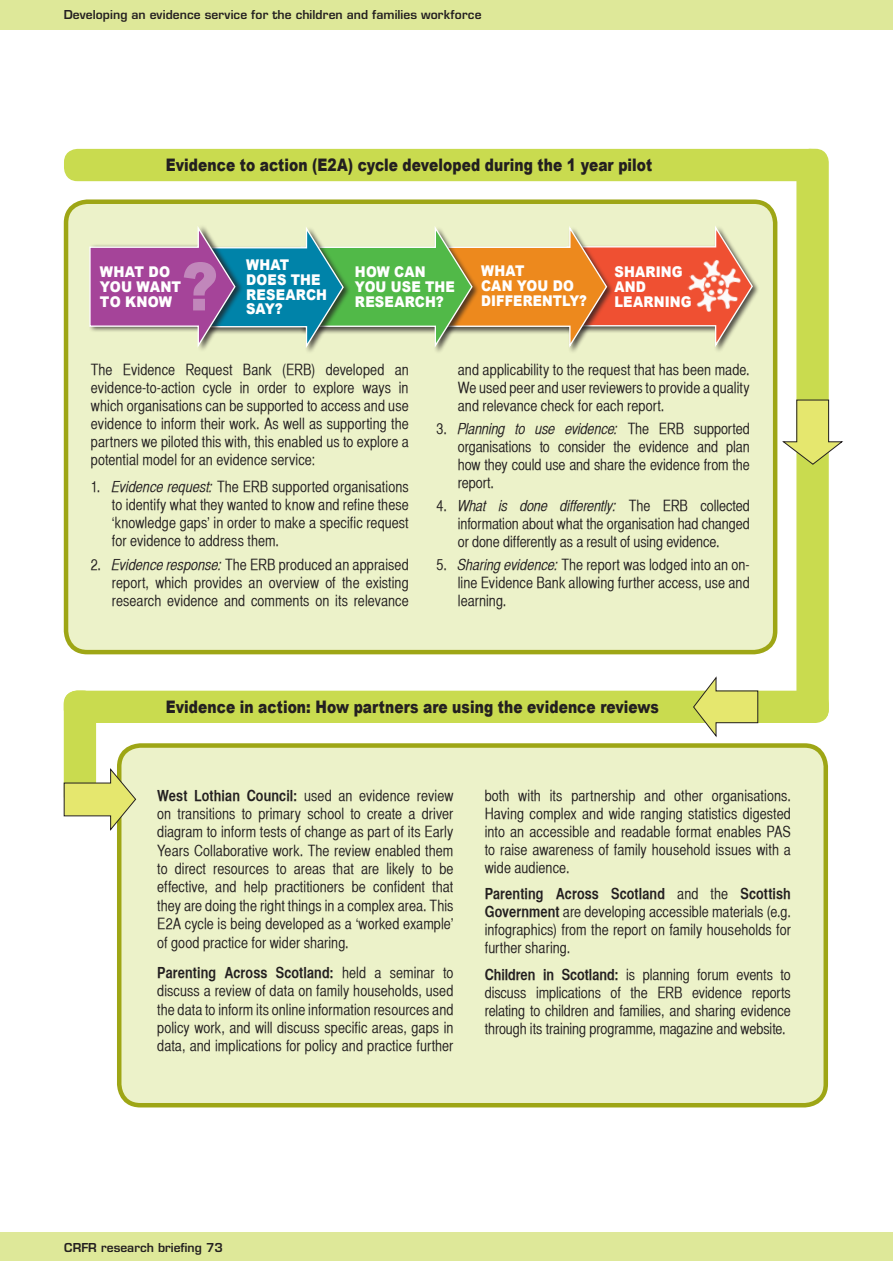
<style>
.page{position:relative;width:893px;height:1263px;background:#fff}
.page>*{position:absolute;margin:0;border:0;box-sizing:border-box;transform-origin:0 0}
.t1{font:900 66.45px "Arial";color:#c187bb;scale:.9 1}
.t2{font:900 17.25px "Arial";letter-spacing:.005em;color:#231f20;scale:.8 1}
.t3{font:15.3px/18px "Helvetica CY Plain";color:#231f20;text-align:justify}
.t4{font:15.3px "Helvetica CY Oblique";letter-spacing:-.01em;color:#231f20}
.t5{font:15.3px "Helvetica CY Bold";letter-spacing:.005em;color:#231f20}
.t6{font:900 14.85px/14.9px "Arial";letter-spacing:.01em;color:#fff;scale:.88 1}
.t7{font:900 14.85px/14.7px "Arial";letter-spacing:.01em;color:#fff;scale:.9 1}
.t8{font:600 12px "Eurostile LT";letter-spacing:.005em;color:#231f20}
.s1{font-family:"Helvetica CY Oblique"}
.s2{font-family:"Helvetica CY Plain"}
.s3{font-family:"Helvetica CY Bold"}
</style>
<div class="page">
<div style="left:64px;top:149px;width:759px;height:32px;background:#c9db4f;border-radius:14px"></div>
<div style="left:119px;top:745px;width:707px;height:360px;background:#ecf2c9;border-radius:21px"></div>
<div style="left:117px;top:743px;width:711px;height:364px;border:4px solid #9ea615;border-radius:21px"></div>
<div style="left:66px;top:202px;width:709px;height:450px;background:#ecf2c9;border-radius:21px"></div>
<div style="left:64px;top:199px;width:713px;height:455px;border:4px solid #9ea615;border-radius:21px"></div>
<div style="left:0;top:0;width:893px;height:29px;background:#dee899"></div>
<div style="left:0;top:1233px;width:893px;height:28px;background:#dee899"></div>
<svg style="left:89px;top:226px;width:665px;height:125px"></svg>
<img style="left:684px;top:255px;width:61px;height:63px">
<div style="left:796px;top:149px;width:33px;height:573px;background:#c9db4f;border-radius:14px"></div>
<div style="left:64px;top:691px;width:765px;height:32px;background:#c9db4f;border-radius:14px"></div>
<svg style="left:782px;top:399px;width:61px;height:66px"></svg>
<svg style="left:693px;top:676px;width:65px;height:62px"></svg>
<div style="left:64px;top:690px;width:32px;height:120px;background:#c9db4f;border-radius:14px"></div>
<svg style="left:63px;top:767px;width:74px;height:65px"></svg>
<p class="t8" style="left:64px;top:7px;width:419px">Developing an evidence service for the children and families workforce</p>
<p class="t2" style="left:166px;top:155px;width:609px">Evidence to action (E2A) cycle developed during the 1 year pilot</p>
<p class="t6" style="left:246px;top:257px;width:94px">WHAT<br>DOES THE<br>RESEARCH<br>SAY?</p>
<p class="t6" style="left:355px;top:265px;width:115px">HOW CAN<br>YOU USE THE<br>RESEARCH?</p>
<p class="t6" style="left:481px;top:264px;width:122px">WHAT<br>CAN YOU DO<br>DIFFERENTLY?</p>
<h1 class="t1" style="left:182px;top:250px;width:42px">?</h1>
<p class="t7" style="left:100px;top:265px;width:92px">WHAT DO<br>YOU WANT<br>TO KNOW</p>
<p class="t6" style="left:614px;top:265px;width:79px">SHARING<br>AND</p>
<p class="t6" style="left:614px;top:294px;width:89px">LEARNING</p>
<p class="t3" style="left:91px;top:361px;width:320px">The Evidence Request Bank (ERB) developed an evidence-to-action cycle in order to explore ways in which organisations can be supported to access and use evidence to inform their work. As well as supporting the partners we piloted this with, this enabled us to explore a potential model for an evidence service:</p>
<p class="t3" style="left:112px;top:477px;width:298px;text-indent:-21px">1. <span class="s1">Evidence request:</span> The ERB supported organisations to identify what they wanted to know and refine these ‘knowledge gaps’ in order to make a specific request for evidence to address them.</p>
<p class="t3" style="left:112px;top:555px;width:298px;text-indent:-21px">2. <span class="s1">Evidence response:</span> The ERB produced an appraised report, which provides an overview of the existing research evidence and comments on its relevance</p>
<p class="t3" style="left:458px;top:361px;width:293px">and applicability to the request that has been made.<br>We used peer and user reviewers to provide a quality and relevance check for each report.</p>
<p class="t4" style="left:437px;top:420px;width:315px"><span class="s2">3.</span> Planning to use evidence: <span class="s2">The ERB supported</span></p>
<p class="t3" style="left:458px;top:438px;width:293px">organisations to consider the evidence and plan how they could use and share the evidence from the report.</p>
<p class="t4" style="left:437px;top:497px;width:315px"><span class="s2">4.</span> What is done differently: <span class="s2">The ERB collected</span></p>
<p class="t3" style="left:458px;top:515px;width:293px">information about what the organisation had changed or done differently as a result of using evidence.</p>
<p class="t3" style="left:458px;top:556px;width:293px;text-indent:-21px">5. <span class="s1">Sharing evidence:</span> The report was lodged into an on&shy;line Evidence Bank allowing further access, use and learning.</p>
<p class="t2" style="left:166px;top:697px;width:618px">Evidence in action: How partners are using the evidence reviews</p>
<p class="t3" style="left:157px;top:786px;width:298px"><span class="s3">West Lothian Council:</span> used an evidence review on transitions to primary school to create a driver diagram to inform tests of change as part of its Early Years Collaborative work. The review enabled them to direct resources to areas that are likely to be effective, and help practitioners be confident that they are doing the right things in a complex area. This E2A cycle is being developed as a ‘worked example’ of good practice for wider sharing.</p>
<p class="t5" style="left:157px;top:963px;width:298px">Parenting Across Scotland: <span class="s2">held a seminar to</span></p>
<p class="t3" style="left:157px;top:982px;width:298px">discuss a review of data on family households, used the data to inform its online information resources and policy work, and will discuss specific areas, gaps in data, and implications for policy and practice further</p>
<p class="t3" style="left:485px;top:786px;width:308px">both with its partnership and other organisations.<br>Having complex and wide ranging statistics digested into an accessible and readable format enables PAS to raise awareness of family household issues with a wide audience.</p>
<p class="t5" style="left:485px;top:884px;width:308px">Parenting Across Scotland <span class="s2">and the</span> Scottish</p>
<p class="t3" style="left:485px;top:903px;width:308px"><span class="s3">Government</span> are developing accessible materials (e.g. infographics) from the report on family households for further sharing.</p>
<p class="t3" style="left:485px;top:965px;width:308px"><span class="s3">Children in Scotland:</span> is planning forum events to discuss implications of the ERB evidence reports relating to children and families, and sharing evidence through its training programme, magazine and website.</p>
<p class="t8" style="left:64px;top:1240px;width:160px">CRFR research briefing 73</p>
</div>
